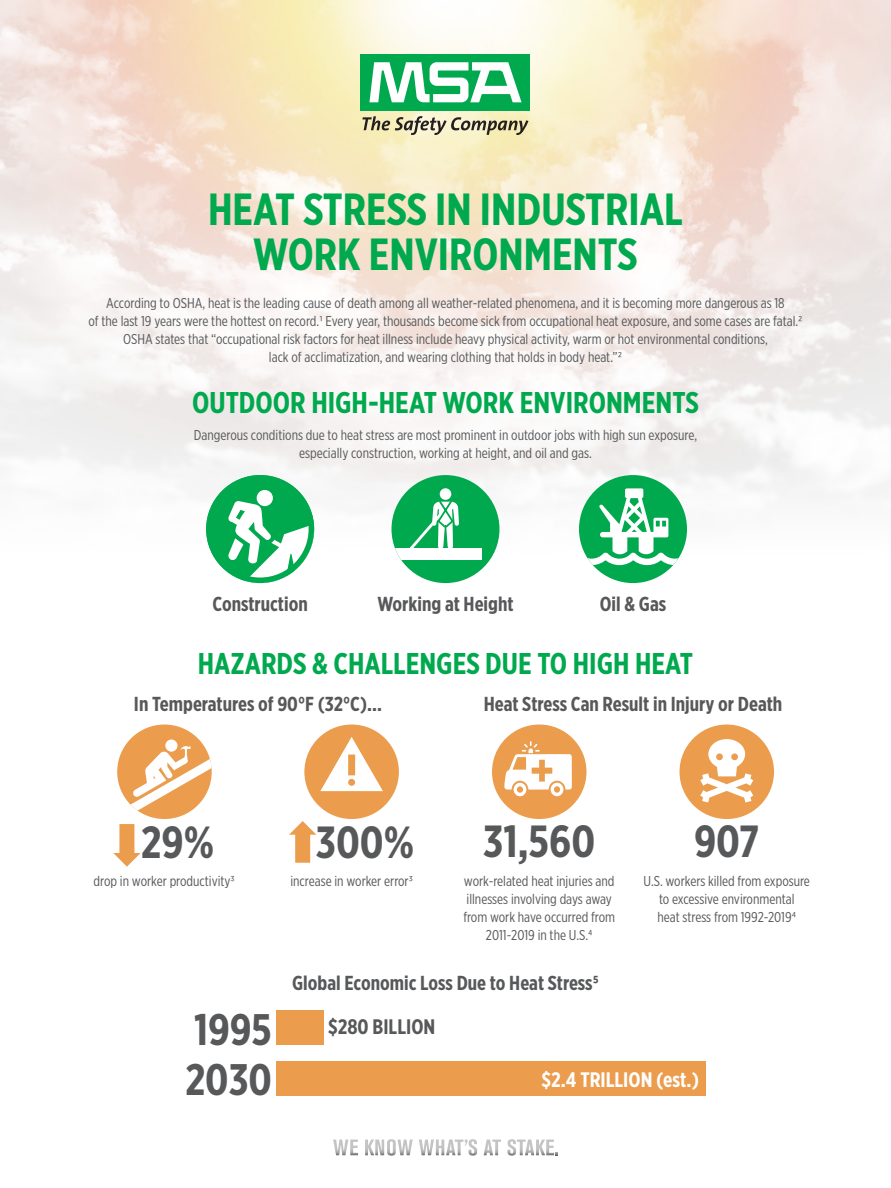
<style>
.page{position:relative;width:891px;height:1188px;background:#fff}
.page>*{position:absolute;margin:0;border:0;box-sizing:border-box;transform-origin:0 0}
.Cover_Title{font:700 45px/45px "Gotham X Narrow";color:#00a94e;text-align:center}
.t1{font:700 45px "Gotham X Narrow";color:#57585a}
.t2{font:700 44.1px/50.8px "Gotham X Narrow";color:#57585a}
.Headline_Large_Green{font:700 30px "Gotham X Narrow";color:#00a94e}
.t3{font:700 21px "Gotham X Narrow";color:#fff}
.t4{font:700 21px "Gotham X Narrow";color:#57585a}
.Headline{font:700 20.25px "Gotham X Narrow";color:#57585a}
.Body_Copy{font:14.25px/18px "Gotham X Narrow";color:#57585a;text-align:center}
</style>
<div class="page">
<img style="left:0;top:0;width:891px;height:557px">
<div style="left:361px;top:54px;width:169px;height:57px;background:#00a94e"></div>
<svg style="left:369px;top:62px;width:153px;height:40px"></svg>
<svg style="left:362px;top:116px;width:167px;height:19px;background:#bbb495"></svg>
<svg style="left:333px;top:1140px;width:25px;height:15px"></svg>
<svg style="left:365px;top:1139px;width:48px;height:17px"></svg>
<svg style="left:419px;top:1139px;width:58px;height:17px"></svg>
<svg style="left:484px;top:1140px;width:17px;height:15px"></svg>
<svg style="left:507px;top:1139px;width:51px;height:17px"></svg>
<svg style="left:206px;top:475px;width:108px;height:108px"></svg>
<div style="left:392px;top:475px;width:108px;height:108px;background:#00a94e;border-radius:50%"></div>
<div style="left:392px;top:549px;width:90px;height:11px;background:#fff"></div>
<svg style="left:405px;top:488px;width:54px;height:61px"></svg>
<div style="left:579px;top:475px;width:108px;height:108px;background:#00a94e;border-radius:50%"></div>
<svg style="left:579px;top:488px;width:108px;height:80px"></svg>
<div style="left:117px;top:725px;width:95px;height:94px;background:#eb9c4d;border-radius:50%"></div>
<div style="left:119px;top:824px;width:15px;height:31px;background:#eb9c4d"></div>
<svg style="left:113px;top:853px;width:28px;height:14px"></svg>
<div style="left:165px;top:740px;width:12px;height:12px;background:#fff;border-radius:50%"></div>
<svg style="left:129px;top:746px;width:83px;height:67px"></svg>
<div style="left:295px;top:833px;width:15px;height:30px;background:#eb9c4d"></div>
<svg style="left:289px;top:821px;width:27px;height:14px"></svg>
<div style="left:304px;top:725px;width:95px;height:94px;background:#eb9c4d;border-radius:50%"></div>
<svg style="left:320px;top:737px;width:63px;height:54px"></svg>
<div style="left:492px;top:725px;width:95px;height:94px;background:#eb9c4d;border-radius:50%"></div>
<svg style="left:504px;top:741px;width:68px;height:56px"></svg>
<div style="left:680px;top:725px;width:94px;height:94px;background:#eb9c4d;border-radius:50%"></div>
<svg style="left:700px;top:739px;width:53px;height:64px"></svg>
<div style="left:277px;top:1011px;width:47px;height:34px;background:#eb9c4d"></div>
<div style="left:277px;top:1061px;width:429px;height:34px;background:#eb9c4d"></div>
<p class="Cover_Title" style="left:208px;top:186px;width:476px">HEAT STRESS IN INDUSTRIAL<br>WORK ENVIRONMENTS</p>
<p class="Body_Copy" style="left:88px;top:294px;width:716px">According to OSHA, heat is the leading cause of death among all weather-related phenomena, and it is becoming more dangerous as 18<br>of the last 19 years were the hottest on record.1 Every year, thousands become sick from occupational heat exposure, and some cases are fatal.2<br>OSHA states that “occupational risk factors for heat illness include heavy physical activity, warm or hot environmental conditions,<br>lack of acclimatization, and wearing clothing that holds in body heat.”2</p>
<p class="Headline_Large_Green" style="left:192px;top:384px;width:508px">OUTDOOR HIGH-HEAT WORK ENVIRONMENTS</p>
<p class="Body_Copy" style="left:194px;top:426px;width:505px">Dangerous conditions due to heat stress are most prominent in outdoor jobs with high sun exposure, especially construction, working at height, and oil and gas.</p>
<p class="Headline" style="left:213px;top:592px;width:97px">Construction</p>
<p class="Headline" style="left:377px;top:592px;width:138px">Working at Height</p>
<p class="Headline" style="left:600px;top:592px;width:68px">Oil &amp; Gas</p>
<p class="Headline_Large_Green" style="left:198px;top:645px;width:497px">HAZARDS &amp; CHALLENGES DUE TO HIGH HEAT</p>
<p class="Headline" style="left:134px;top:691px;width:250px">In Temperatures of 90°F (32°C)...</p>
<p class="Headline" style="left:484px;top:691px;width:300px">Heat Stress Can Result in Injury or Death</p>
<p class="t1" style="left:141px;top:815px;width:75px">29%</p>
<p class="t1" style="left:316px;top:815px;width:100px">300%</p>
<p class="t1" style="left:483px;top:813px;width:113px">31,560</p>
<p class="t1" style="left:694px;top:813px;width:67px">907</p>
<p class="Body_Copy" style="left:94px;top:872px;width:143px">drop in worker productivity3</p>
<p class="Body_Copy" style="left:290px;top:872px;width:124px">increase in worker error3</p>
<p class="Body_Copy" style="left:463px;top:872px;width:153px">work-related heat injuries and illnesses involving days away from work have occurred from<br>2011-2019 in the U.S.4</p>
<p class="Body_Copy" style="left:644px;top:872px;width:168px">U.S. workers killed from exposure to excessive environmental<br>heat stress from 1992-20194</p>
<p class="t2" style="left:185px;top:1003px;width:88px">1995<br>2030</p>
<p class="Headline" style="left:292px;top:970px;width:308px">Global Economic Loss Due to Heat Stress5</p>
<p class="t4" style="left:328px;top:1014px;width:109px">$280 BILLION</p>
<p class="t3" style="left:541px;top:1067px;width:159px">$2.4 TRILLION (est.)</p>
</div>
